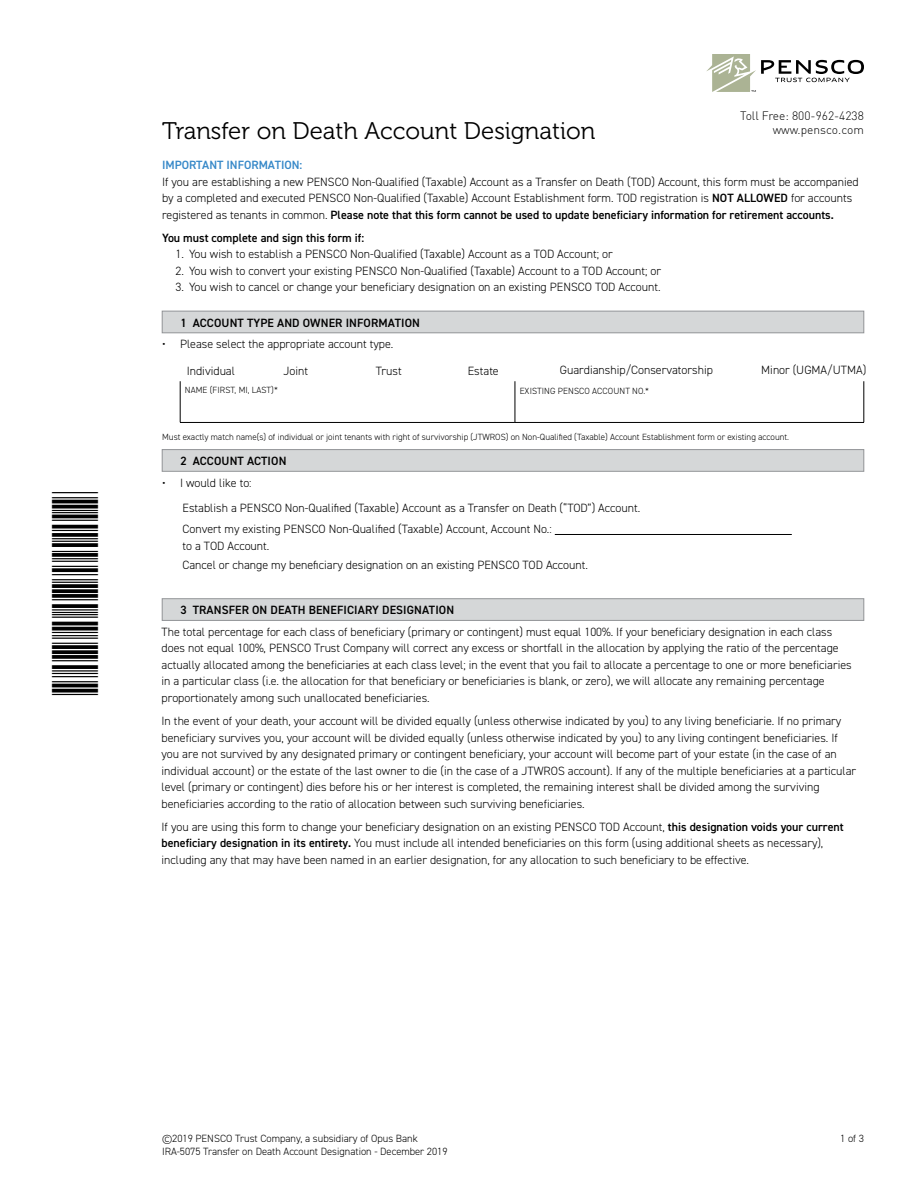
<style>
.page{position:relative;width:918px;height:1188px;background:#fff}
.page>*{position:absolute;margin:0;border:0;box-sizing:border-box;transform-origin:0 0}
.t1{font:24px "Museo 300";color:#000}
.Body_Main{font:21px "ID Automation C39 S";color:#000}
.INT_-_Intro_Paragrap{font:300 12px/16.5px "DIN2014";color:#000}
.INT_-_Intro_Paragrap-2{font:600 12px "DIN2014";letter-spacing:.01em;color:#000}
.t2{font:300 12px/14.4px "DIN";color:#000;text-align:right}
.INT_-_Intro_Paragrap-3{font:600 12px "DIN2014";color:#3688c8}
.t3{font:300 10.5px "DIN2014";color:#000}
.Bullet{font:300 9px "DIN2014";color:#000}
.s1{font-weight:600}
</style>
<div class="page">
<svg style="left:707px;top:54px;width:157px;height:38px"></svg>
<div style="left:162px;top:311px;width:702px;height:22px;background:#d5d7d8"></div>
<div style="left:162px;top:311px;width:702px;height:22px;border:1px solid #939598"></div>
<div style="left:162px;top:450px;width:702px;height:21px;background:#d5d7d8"></div>
<div style="left:162px;top:449px;width:702px;height:23px;border:1px solid #939598"></div>
<div style="left:162px;top:599px;width:702px;height:21px;background:#d5d7d8"></div>
<div style="left:162px;top:599px;width:702px;height:22px;border:1px solid #939598"></div>
<hr style="left:555px;top:534px;width:237px;height:1px;background:#000">
<hr style="left:180px;top:381px;width:1px;height:41px;background:#000">
<hr style="left:515px;top:381px;width:1px;height:41px;background:#000">
<hr style="left:864px;top:381px;width:1px;height:41px;background:#000">
<hr style="left:180px;top:422px;width:335px;height:1px;background:#000">
<hr style="left:515px;top:422px;width:349px;height:1px;background:#000">
<p class="Body_Main" style="left:72px;top:492px;width:205px;rotate:90deg">*IRA-5075*</p>
<p class="t2" style="left:740px;top:108px;width:125px">Toll Free: 800-962-4238 www.pensco.com</p>
<p class="t1" style="left:162px;top:118px;width:435px">Transfer on Death Account Designation</p>
<p class="INT_-_Intro_Paragrap-3" style="left:162px;top:157px;width:142px">IMPORTANT INFORMATION:</p>
<p class="INT_-_Intro_Paragrap" style="left:162px;top:173px;width:698px">If you are establishing a new PENSCO Non-Qualified (Taxable) Account as a Transfer on Death (TOD) Account, this form must be accompanied by a completed and executed PENSCO Non-Qualified (Taxable) Account Establishment form. TOD registration is <span class="s1">NOT ALLOWED</span> for accounts registered as tenants in common. <span class="s1">Please note that this form cannot be used to update beneficiary information for retirement accounts.</span></p>
<p class="INT_-_Intro_Paragrap-2" style="left:162px;top:230px;width:204px">You must complete and sign this form if:</p>
<p class="INT_-_Intro_Paragrap" style="left:176px;top:246px;width:439px">1. You wish to establish a PENSCO Non-Qualified (Taxable) Account as a TOD Account; or</p>
<p class="INT_-_Intro_Paragrap" style="left:176px;top:262px;width:487px">2. You wish to convert your existing PENSCO Non-Qualified (Taxable) Account to a TOD Account; or</p>
<p class="INT_-_Intro_Paragrap" style="left:176px;top:279px;width:487px">3. You wish to cancel or change your beneficiary designation on an existing PENSCO TOD Account.</p>
<p class="INT_-_Intro_Paragrap-2" style="left:180px;top:315px;width:241px">1 ACCOUNT TYPE AND OWNER INFORMATION</p>
<p class="INT_-_Intro_Paragrap" style="left:162px;top:336px;width:233px">• Please select the appropriate account type.</p>
<p class="INT_-_Intro_Paragrap" style="left:187px;top:363px;width:50px">Individual</p>
<p class="INT_-_Intro_Paragrap" style="left:284px;top:363px;width:26px">Joint</p>
<p class="INT_-_Intro_Paragrap" style="left:376px;top:363px;width:28px">Trust</p>
<p class="INT_-_Intro_Paragrap" style="left:468px;top:363px;width:32px">Estate</p>
<p class="INT_-_Intro_Paragrap" style="left:560px;top:361px;width:155px">Guardianship/Conservatorship</p>
<p class="INT_-_Intro_Paragrap" style="left:761px;top:361px;width:107px">Minor (UGMA/UTMA)</p>
<p class="Bullet" style="left:185px;top:384px;width:94px">NAME (FIRST, MI, LAST)*</p>
<p class="Bullet" style="left:520px;top:386px;width:131px">EXISTING PENSCO ACCOUNT NO.*</p>
<p class="Bullet" style="left:162px;top:432px;width:629px">Must exactly match name(s) of individual or joint tenants with right of survivorship (JTWROS) on Non-Qualified (Taxable) Account Establishment form or existing account.</p>
<p class="INT_-_Intro_Paragrap-2" style="left:180px;top:453px;width:108px">2 ACCOUNT ACTION</p>
<p class="INT_-_Intro_Paragrap" style="left:162px;top:474px;width:91px">• I would like to:</p>
<p class="INT_-_Intro_Paragrap" style="left:183px;top:499px;width:459px">Establish a PENSCO Non-Qualified (Taxable) Account as a Transfer on Death (“TOD”) Account.</p>
<p class="INT_-_Intro_Paragrap" style="left:183px;top:521px;width:371px">Convert my existing PENSCO Non-Qualified (Taxable) Account, Account No.:</p>
<p class="INT_-_Intro_Paragrap" style="left:183px;top:537px;width:88px">to a TOD Account.</p>
<p class="INT_-_Intro_Paragrap" style="left:183px;top:557px;width:407px">Cancel or change my beneficiary designation on an existing PENSCO TOD Account.</p>
<p class="INT_-_Intro_Paragrap-2" style="left:180px;top:602px;width:275px">3 TRANSFER ON DEATH BENEFICIARY DESIGNATION</p>
<p class="INT_-_Intro_Paragrap" style="left:162px;top:624px;width:692px">The total percentage for each class of beneficiary (primary or contingent) must equal 100%. If your beneficiary designation in each class does not equal 100%, PENSCO Trust Company will correct any excess or shortfall in the allocation by applying the ratio of the percentage actually allocated among the beneficiaries at each class level; in the event that you fail to allocate a percentage to one or more beneficiaries in a particular class (i.e. the allocation for that beneficiary or beneficiaries is blank, or zero), we will allocate any remaining percentage proportionately among such unallocated beneficiaries.</p>
<p class="INT_-_Intro_Paragrap" style="left:162px;top:713px;width:696px">In the event of your death, your account will be divided equally (unless otherwise indicated by you) to any living beneficiarie. If no primary beneficiary survives you, your account will be divided equally (unless otherwise indicated by you) to any living contingent beneficiaries. If you are not survived by any designated primary or contingent beneficiary, your account will become part of your estate (in the case of an individual account) or the estate of the last owner to die (in the case of a JTWROS account). If any of the multiple beneficiaries at a particular level (primary or contingent) dies before his or her interest is completed, the remaining interest shall be divided among the surviving beneficiaries according to the ratio of allocation between such surviving beneficiaries.</p>
<p class="INT_-_Intro_Paragrap" style="left:162px;top:819px;width:684px">If you are using this form to change your beneficiary designation on an existing PENSCO TOD Account, <span class="s1">this designation voids your current beneficiary designation in its entirety.</span> You must include all intended beneficiaries on this form (using additional sheets as necessary), including any that may have been named in an earlier designation, for any allocation to such beneficiary to be effective.</p>
<p class="t3" style="left:162px;top:1132px;width:257px">©2019 PENSCO Trust Company, a subsidiary of Opus Bank</p>
<p class="t3" style="left:840px;top:1132px;width:25px">1 of 3</p>
<p class="t3" style="left:162px;top:1145px;width:287px">IRA-5075 Transfer on Death Account Designation - December 2019</p>
</div>
